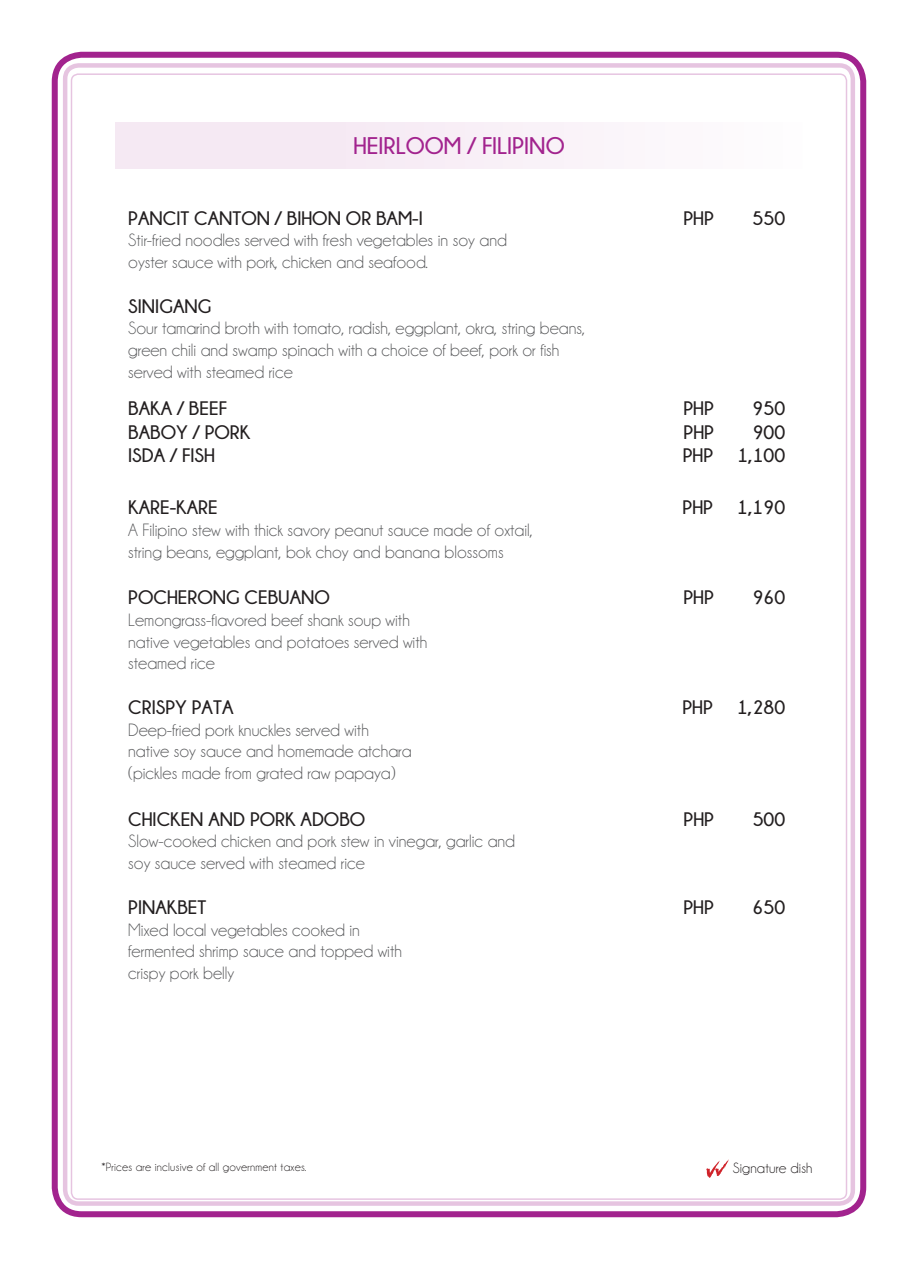
<style>
.page{position:relative;width:918px;height:1269px;background:#fff}
.page>*{position:absolute;margin:0;border:0;box-sizing:border-box;transform-origin:0 0}
.t1{font:700 24px "Champagne&Limousines";color:#a2238e}
.t2{font:700 19.5px "Champagne&Limousines";color:#231f20}
.t3{font:18px "Champagne&Limousines";color:#57585a}
.t4{font:15px "Champagne&Limousines";letter-spacing:.01em;color:#231f20}
.t5{font:12px "Champagne&Limousines";letter-spacing:.02em;color:#231f20}
</style>
<div class="page">
<div style="left:52px;top:52px;width:814px;height:1165px;border:6px solid #a2238e;border-radius:27px"></div>
<div style="left:63px;top:63px;width:792px;height:1143px;border:4px solid #a2238e;border-radius:14px"></div>
<svg style="left:706px;top:1159px;width:23px;height:19px"></svg>
<div style="left:115px;top:122px;width:688px;height:47px;background:linear-gradient(to right,#f3e5f1,#fdfbfd)"></div>
<p class="t1" style="left:353px;top:133px;width:213px">HEIRLOOM / FILIPINO</p>
<p class="t2" style="left:128px;top:207px;width:296px">PANCIT CANTON / BIHON OR BAM-I</p>
<p class="t2" style="left:683px;top:207px;width:32px">PHP</p>
<p class="t2" style="left:753px;top:207px;width:34px">550</p>
<p class="t3" style="left:128px;top:231px;width:380px">Stir-fried noodles served with fresh vegetables in soy and</p>
<p class="t3" style="left:128px;top:253px;width:301px">oyster sauce with pork, chicken and seafood.</p>
<p class="t2" style="left:128px;top:295px;width:85px">SINIGANG</p>
<p class="t3" style="left:128px;top:319px;width:458px">Sour tamarind broth with tomato, radish, eggplant, okra, string beans,</p>
<p class="t3" style="left:128px;top:341px;width:433px">green chili and swamp spinach with a choice of beef, pork or fish</p>
<p class="t3" style="left:128px;top:363px;width:166px">served with steamed rice</p>
<p class="t2" style="left:128px;top:398px;width:100px">BAKA / BEEF</p>
<p class="t2" style="left:683px;top:398px;width:32px">PHP</p>
<p class="t2" style="left:753px;top:398px;width:34px">950</p>
<p class="t2" style="left:128px;top:421px;width:124px">BABOY / PORK</p>
<p class="t2" style="left:684px;top:421px;width:32px">PHP</p>
<p class="t2" style="left:753px;top:421px;width:34px">900</p>
<p class="t2" style="left:128px;top:445px;width:88px">ISDA / FISH</p>
<p class="t2" style="left:683px;top:445px;width:104px">PHP 1,100</p>
<p class="t2" style="left:128px;top:497px;width:91px">KARE-KARE</p>
<p class="t2" style="left:683px;top:497px;width:104px">PHP 1,190</p>
<p class="t3" style="left:128px;top:521px;width:406px">A Filipino stew with thick savory peanut sauce made of oxtail,</p>
<p class="t3" style="left:128px;top:543px;width:377px">string beans, eggplant, bok choy and banana blossoms</p>
<p class="t2" style="left:128px;top:587px;width:203px">POCHERONG CEBUANO</p>
<p class="t2" style="left:683px;top:587px;width:32px">PHP</p>
<p class="t2" style="left:753px;top:587px;width:34px">960</p>
<p class="t3" style="left:128px;top:611px;width:283px">Lemongrass-flavored beef shank soup with</p>
<p class="t3" style="left:128px;top:633px;width:301px">native vegetables and potatoes served with</p>
<p class="t3" style="left:128px;top:654px;width:88px">steamed rice</p>
<p class="t2" style="left:128px;top:697px;width:107px">CRISPY PATA</p>
<p class="t2" style="left:682px;top:697px;width:104px">PHP 1,280</p>
<p class="t3" style="left:128px;top:721px;width:242px">Deep-fried pork knuckles served with</p>
<p class="t3" style="left:128px;top:742px;width:285px">native soy sauce and homemade atchara</p>
<p class="t3" style="left:128px;top:764px;width:269px">(pickles made from grated raw papaya)</p>
<p class="t2" style="left:128px;top:808px;width:239px">CHICKEN AND PORK ADOBO</p>
<p class="t2" style="left:684px;top:808px;width:32px">PHP</p>
<p class="t2" style="left:753px;top:808px;width:34px">500</p>
<p class="t3" style="left:128px;top:832px;width:388px">Slow-cooked chicken and pork stew in vinegar, garlic and</p>
<p class="t3" style="left:128px;top:854px;width:238px">soy sauce served with steamed rice</p>
<p class="t2" style="left:128px;top:897px;width:80px">PINAKBET</p>
<p class="t2" style="left:683px;top:897px;width:32px">PHP</p>
<p class="t2" style="left:753px;top:897px;width:34px">650</p>
<p class="t3" style="left:128px;top:921px;width:233px">Mixed local vegetables cooked in</p>
<p class="t3" style="left:128px;top:942px;width:275px">fermented shrimp sauce and topped with</p>
<p class="t3" style="left:128px;top:964px;width:108px">crispy pork belly</p>
<p class="t5" style="left:101px;top:1161px;width:206px">*Prices are inclusive of all government taxes.</p>
<p class="t4" style="left:733px;top:1160px;width:81px">Signature dish</p>
</div>
